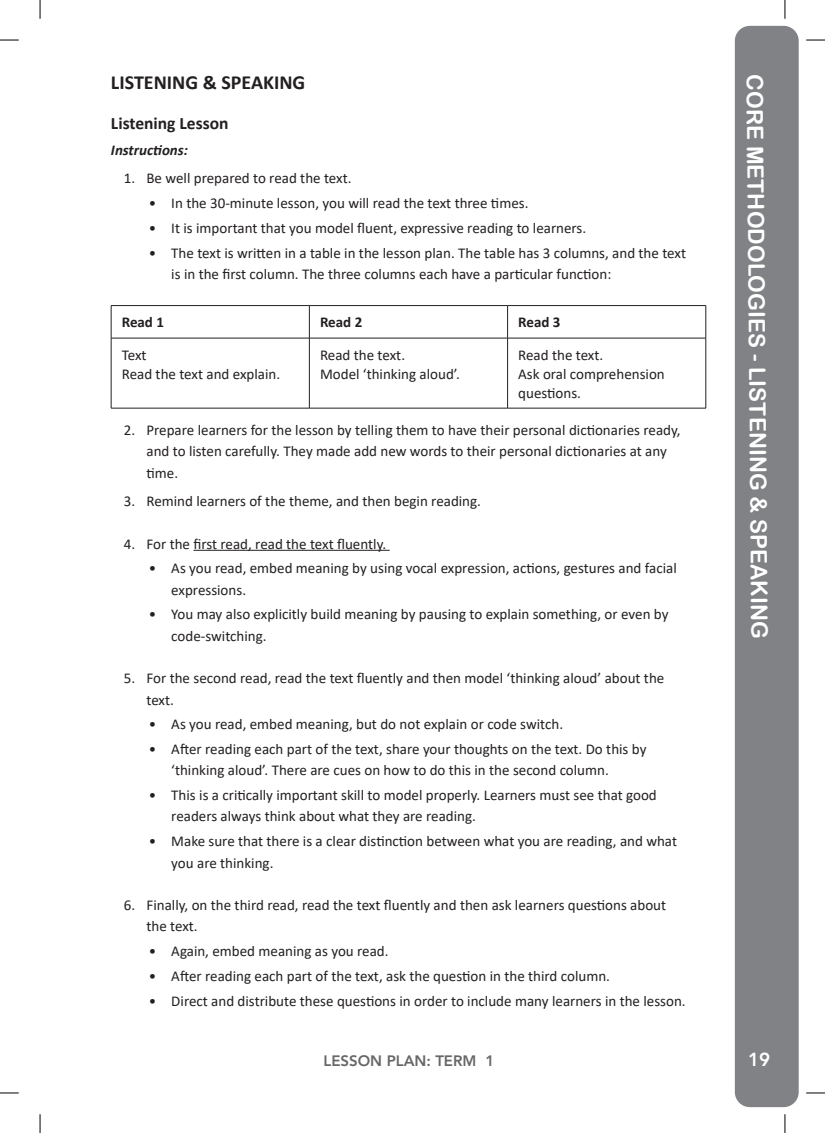
<style>
.page{position:relative;width:825px;height:1133px;background:#fff}
.page>*{position:absolute;margin:0;border:0;box-sizing:border-box;transform-origin:0 0}
.t1{font:22.5px "Arial Rounded MT Bold";color:#fff}
.t2{font:700 20px "Calibri";color:#231f20}
.t3{font:800 18.75px "Avenir LT Std";color:#fff}
.t4{font:700 17.5px "Calibri";color:#231f20}
.t5{font:15px/21.2px "Calibri";color:#231f20}
.t6{font:800 15px "Avenir LT Std";color:#676766}
.t7{font:700 15px "Calibri";color:#231f20}
.t8{font:italic 700 15px "Calibri";color:#231f20}
</style>
<div class="page">
<div style="left:734px;top:26px;width:64px;height:1081px;background:#808285;border-radius:15px"></div>
<hr style="left:193px;top:550px;width:196px;height:1px;background:#231f20">
<hr style="left:111px;top:305px;width:198px;height:1px;background:#231f20">
<hr style="left:111px;top:306px;width:1px;height:32px;background:#231f20">
<hr style="left:309px;top:305px;width:198px;height:1px;background:#231f20">
<hr style="left:309px;top:306px;width:1px;height:32px;background:#231f20">
<hr style="left:507px;top:305px;width:198px;height:1px;background:#231f20">
<hr style="left:507px;top:306px;width:1px;height:32px;background:#231f20">
<hr style="left:705px;top:306px;width:1px;height:32px;background:#231f20">
<hr style="left:111px;top:338px;width:198px;height:1px;background:#231f20">
<hr style="left:111px;top:338px;width:1px;height:70px;background:#231f20">
<hr style="left:309px;top:338px;width:198px;height:1px;background:#231f20">
<hr style="left:309px;top:338px;width:1px;height:70px;background:#231f20">
<hr style="left:507px;top:338px;width:198px;height:1px;background:#231f20">
<hr style="left:507px;top:338px;width:1px;height:70px;background:#231f20">
<hr style="left:705px;top:338px;width:1px;height:70px;background:#231f20">
<hr style="left:111px;top:408px;width:198px;height:1px;background:#231f20">
<hr style="left:309px;top:408px;width:198px;height:1px;background:#231f20">
<hr style="left:507px;top:408px;width:198px;height:1px;background:#231f20">
<svg style="left:0;top:39px;width:19px;height:2px"></svg>
<svg style="left:806px;top:39px;width:18px;height:2px"></svg>
<svg style="left:0;top:1092px;width:19px;height:1px"></svg>
<svg style="left:806px;top:1092px;width:18px;height:1px"></svg>
<svg style="left:39px;top:0;width:2px;height:19px"></svg>
<svg style="left:39px;top:1114px;width:2px;height:18px"></svg>
<svg style="left:784px;top:0;width:1px;height:19px"></svg>
<svg style="left:784px;top:1114px;width:1px;height:18px"></svg>
<h2 class="t2" style="left:111px;top:68px;width:196px">LISTENING &amp; SPEAKING</h2>
<p class="t4" style="left:111px;top:111px;width:119px">Listening Lesson</p>
<p class="t8" style="left:111px;top:139px;width:78px">Instructions:</p>
<p class="t5" style="left:124px;top:167px;width:229px">1. Be well prepared to read the text.</p>
<p class="t5" style="left:149px;top:192px;width:381px">• In the 30-minute lesson, you will read the text three times.</p>
<p class="t5" style="left:149px;top:217px;width:439px">• It is important that you model fluent, expressive reading to learners.</p>
<p class="t5" style="left:171px;top:242px;width:516px;text-indent:-22px">• The text is written in a table in the lesson plan. The table has 3 columns, and the text is in the first column. The three columns each have a particular function:</p>
<p class="t7" style="left:122px;top:312px;width:44px">Read 1</p>
<p class="t7" style="left:320px;top:312px;width:44px">Read 2</p>
<p class="t7" style="left:518px;top:312px;width:44px">Read 3</p>
<p class="t5" style="left:122px;top:345px;width:160px;line-height:18.8px">Text<br>Read the text and explain.</p>
<p class="t5" style="left:320px;top:345px;width:141px;line-height:18.8px">Read the text.<br>Model ‘thinking aloud’.</p>
<p class="t5" style="left:518px;top:345px;width:148px;line-height:18.8px">Read the text.<br>Ask oral comprehension questions.</p>
<p class="t5" style="left:146px;top:419px;width:535px;text-indent:-22px">2. Prepare learners for the lesson by telling them to have their personal dictionaries ready, and to listen carefully. They made add new words to their personal dictionaries at any time.</p>
<p class="t5" style="left:124px;top:490px;width:358px">3. Remind learners of the theme, and then begin reading.</p>
<p class="t5" style="left:124px;top:532px;width:264px">4. For the first read, read the text fluently.</p>
<p class="t5" style="left:171px;top:557px;width:506px;text-indent:-22px">• As you read, embed meaning by using vocal expression, actions, gestures and facial expressions.</p>
<p class="t5" style="left:171px;top:603px;width:498px;text-indent:-22px">• You may also explicitly build meaning by pausing to explain something, or even by code-switching.</p>
<p class="t5" style="left:146px;top:667px;width:519px;text-indent:-22px">5. For the second read, read the text fluently and then model ‘thinking aloud’ about the text.</p>
<p class="t5" style="left:149px;top:713px;width:415px">• As you read, embed meaning, but do not explain or code switch.</p>
<p class="t5" style="left:171px;top:738px;width:476px;text-indent:-22px">• After reading each part of the text, share your thoughts on the text. Do this by ‘thinking aloud’. There are cues on how to do this in the second column.</p>
<p class="t5" style="left:171px;top:784px;width:486px;text-indent:-22px">• This is a critically important skill to model properly. Learners must see that good readers always think about what they are reading.</p>
<p class="t5" style="left:171px;top:830px;width:507px;text-indent:-22px">• Make sure that there is a clear distinction between what you are reading, and what you are thinking.</p>
<p class="t5" style="left:146px;top:894px;width:521px;text-indent:-22px">6. Finally, on the third read, read the text fluently and then ask learners questions about the text.</p>
<p class="t5" style="left:149px;top:940px;width:241px">• Again, embed meaning as you read.</p>
<p class="t5" style="left:149px;top:964px;width:462px">• After reading each part of the text, ask the question in the third column.</p>
<p class="t5" style="left:149px;top:989px;width:538px">• Direct and distribute these questions in order to include many learners in the lesson.</p>
<h1 class="t1" style="left:765px;top:74px;width:566px;rotate:89deg">CORE METHODOLOGIES - LISTENING &amp; SPEAKING</h1>
<p class="t6" style="left:323px;top:1052px;width:172px">LESSON PLAN: TERM 1</p>
<p class="t3" style="left:747px;top:1048px;width:24px">19</p>
</div>
